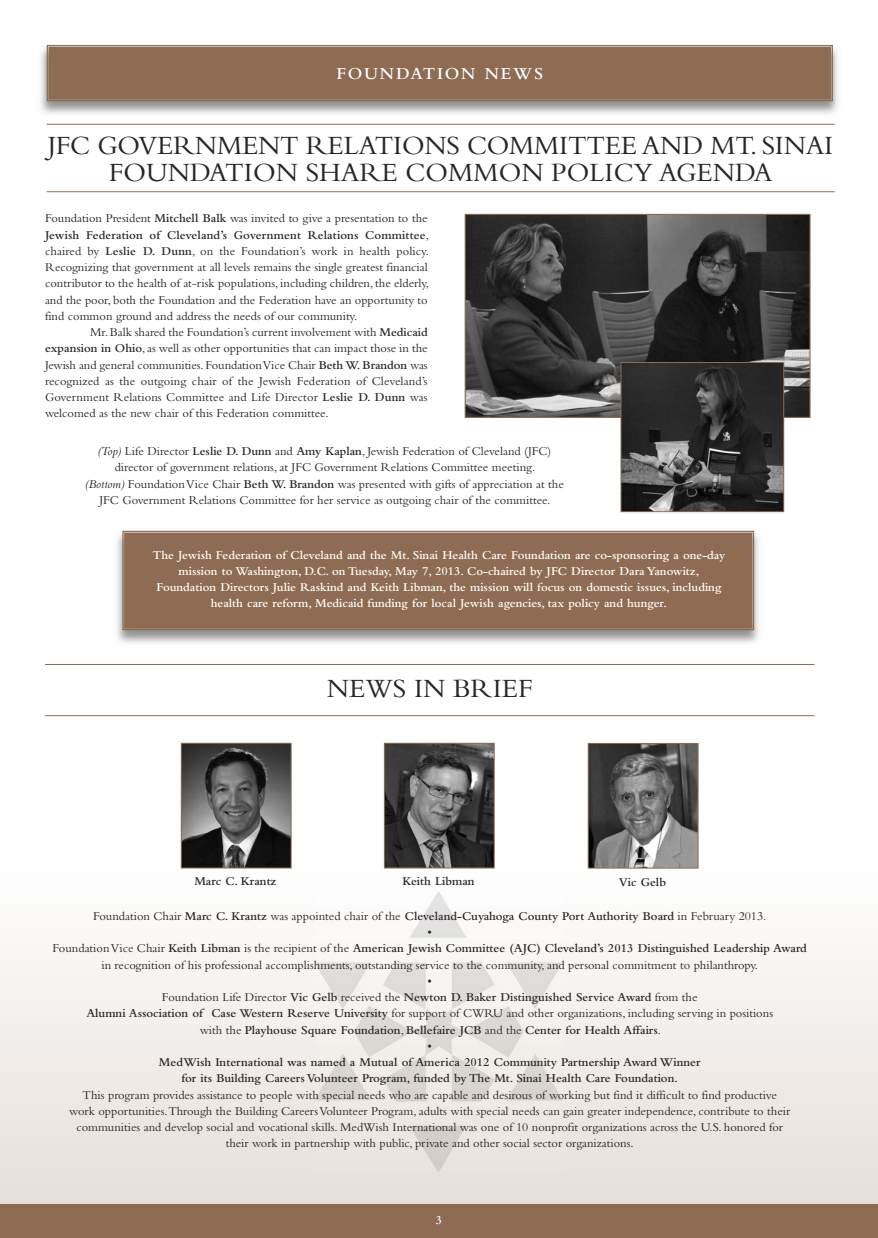
<style>
.page{position:relative;width:878px;height:1238px;background:#fff}
.page>*{position:absolute;margin:0;border:0;box-sizing:border-box;transform-origin:0 0}
.t1{font:27.5px/27.5px "Bembo";letter-spacing:-.01em;color:#272627;text-align:center}
.t2{font:600 17.5px "Bembo";letter-spacing:.1em;color:#fff}
.t3{font:12.5px/16.2px "Bembo";color:#272627;text-align:center}
.t4{font:600 12.5px/16.2px "Bembo";color:#fff;text-align:center}
.t5{font:600 12.5px/16.2px "Bembo";color:#272627;text-align:center}
.s1{font-weight:600}
.s2{font-style:italic}
</style>
<div class="page">
<div style="left:0;top:864px;width:878px;height:373px;background:linear-gradient(to bottom,#fefefe,#e4dcd6)"></div>
<div style="left:0;top:1204px;width:878px;height:33px;background:#8e6c53"></div>
<img style="left:40px;top:45px;width:798px;height:69px">
<div style="left:49px;top:48px;width:781px;height:51px;background:#8e6c53"></div>
<div style="left:47px;top:45px;width:785px;height:56px;border:1px solid #8e6c53"></div>
<div style="left:49px;top:47px;width:781px;height:52px;border:1px solid #8e6c53"></div>
<hr style="left:47px;top:191px;width:787px;height:1px;background:#8e6c53">
<hr style="left:47px;top:124px;width:787px;height:1px;background:#8e6c53">
<img style="left:314px;top:891px;width:248px;height:280px">
<img style="left:466px;top:216px;width:342px;height:200px">
<div style="left:464px;top:214px;width:346px;height:204px;border:1px solid #8e6c53"></div>
<img style="left:622px;top:364px;width:160px;height:146px">
<div style="left:620px;top:362px;width:164px;height:150px;border:1px solid #8e6c53"></div>
<img style="left:117px;top:530px;width:642px;height:113px">
<div style="left:125px;top:533px;width:626px;height:95px;background:#8e6c53"></div>
<div style="left:122px;top:531px;width:632px;height:99px;border:1px solid #8e6c53"></div>
<hr style="left:45px;top:715px;width:769px;height:1px;background:#8e6c53">
<hr style="left:45px;top:664px;width:769px;height:1px;background:#8e6c53">
<img style="left:386px;top:744px;width:106px;height:122px">
<div style="left:384px;top:742px;width:110px;height:126px;border:1px solid #8e6c53"></div>
<img style="left:183px;top:744px;width:107px;height:122px">
<div style="left:181px;top:742px;width:111px;height:126px;border:1px solid #8e6c53"></div>
<img style="left:589px;top:745px;width:107px;height:121px">
<div style="left:587px;top:743px;width:111px;height:125px;border:1px solid #8e6c53"></div>
<h2 class="t2" style="left:336px;top:67px;width:208px">FOUNDATION NEWS</h2>
<h1 class="t1" style="left:48px;top:134px;width:786px">JFC GOVERNMENT RELATIONS COMMITTEE AND MT. SINAI<br>FOUNDATION SHARE COMMON POLICY AGENDA</h1>
<p class="t3" style="left:45px;top:211px;width:385px;text-align:justify">Foundation President <span class="s1">Mitchell Balk</span> was invited to give a presentation to the <span class="s1">Jewish Federation of Cleveland’s Government Relations Committee</span>, chaired by <span class="s1">Leslie D. Dunn</span>, on the Foundation’s work in health policy.<br>Recognizing that government at all levels remains the single greatest financial contributor to the health of at-risk populations, including children, the elderly, and the poor, both the Foundation and the Federation have an opportunity to find common ground and address the needs of our community.</p>
<p class="t3" style="left:45px;top:325px;width:384px;text-align:justify;text-indent:45px">Mr. Balk shared the Foundation’s current involvement with <span class="s1">Medicaid expansion in Ohio</span>, as well as other opportunities that can impact those in the Jewish and general communities. Foundation Vice Chair <span class="s1">Beth W. Brandon</span> was recognized as the outgoing chair of the Jewish Federation of Cleveland’s Government Relations Committee and Life Director <span class="s1">Leslie D. Dunn</span> was welcomed as the new chair of this Federation committee.</p>
<p class="t3" style="left:85px;top:444px;width:480px"><span class="s2">(Top)</span> Life Director <span class="s1">Leslie D. Dunn</span> and <span class="s1">Amy Kaplan</span>, Jewish Federation of Cleveland (JFC) director of government relations, at JFC Government Relations Committee meeting.<br><span class="s2">(Bottom)</span> Foundation Vice Chair <span class="s1">Beth W. Brandon</span> was presented with gifts of appreciation at the JFC Government Relations Committee for her service as outgoing chair of the committee.</p>
<p class="t4" style="left:153px;top:547px;width:574px">The Jewish Federation of Cleveland and the Mt. Sinai Health Care Foundation are co-sponsoring a one-day mission to Washington, D.C. on Tuesday, May 7, 2013. Co-chaired by JFC Director Dara Yanowitz, Foundation Directors Julie Raskind and Keith Libman, the mission will focus on domestic issues, including health care reform, Medicaid funding for local Jewish agencies, tax policy and hunger.</p>
<h1 class="t1" style="left:327px;top:677px;width:207px">NEWS IN BRIEF</h1>
<p class="t5" style="left:194px;top:874px;width:84px">Marc C. Krantz</p>
<p class="t5" style="left:402px;top:874px;width:74px">Keith Libman</p>
<p class="t5" style="left:618px;top:874px;width:49px">Vic Gelb</p>
<p class="t3" style="left:53px;top:909px;width:755px">Foundation Chair <span class="s1">Marc C. Krantz</span> was appointed chair of the <span class="s1">Cleveland-Cuyahoga County Port Authority Board</span> in February 2013.<br>•<br>Foundation Vice Chair <span class="s1">Keith Libman</span> is the recipient of the <span class="s1">American Jewish Committee (AJC) Cleveland’s 2013 Distinguished Leadership Award </span>in recognition of his professional accomplishments, outstanding service to the community, and personal commitment to philanthropy.<br>•<br>Foundation Life Director <span class="s1">Vic Gelb</span> received the <span class="s1">Newton D. Baker Distinguished Service Award</span> from the<br><span class="s1">Alumni Association of Case Western Reserve University</span> for support of CWRU and other organizations, including serving in positions<br>with the <span class="s1">Playhouse Square Foundation</span>, <span class="s1">Bellefaire JCB</span> and the <span class="s1">Center for Health Affairs</span>.<br>•</p>
<p class="t5" style="left:159px;top:1055px;width:543px">MedWish International was named a Mutual of America 2012 Community Partnership Award Winner for its Building Careers Volunteer Program, funded by The Mt. Sinai Health Care Foundation.</p>
<p class="t3" style="left:69px;top:1087px;width:722px">This program provides assistance to people with special needs who are capable and desirous of working but find it difficult to find productive work opportunities.Through the Building Careers Volunteer Program, adults with special needs can gain greater independence, contribute to their communities and develop social and vocational skills. MedWish International was one of 10 nonprofit organizations across the U.S. honored for their work in partnership with public, private and other social sector organizations.</p>
<p class="t4" style="left:436px;top:1213px;width:8px">3</p>
</div>
